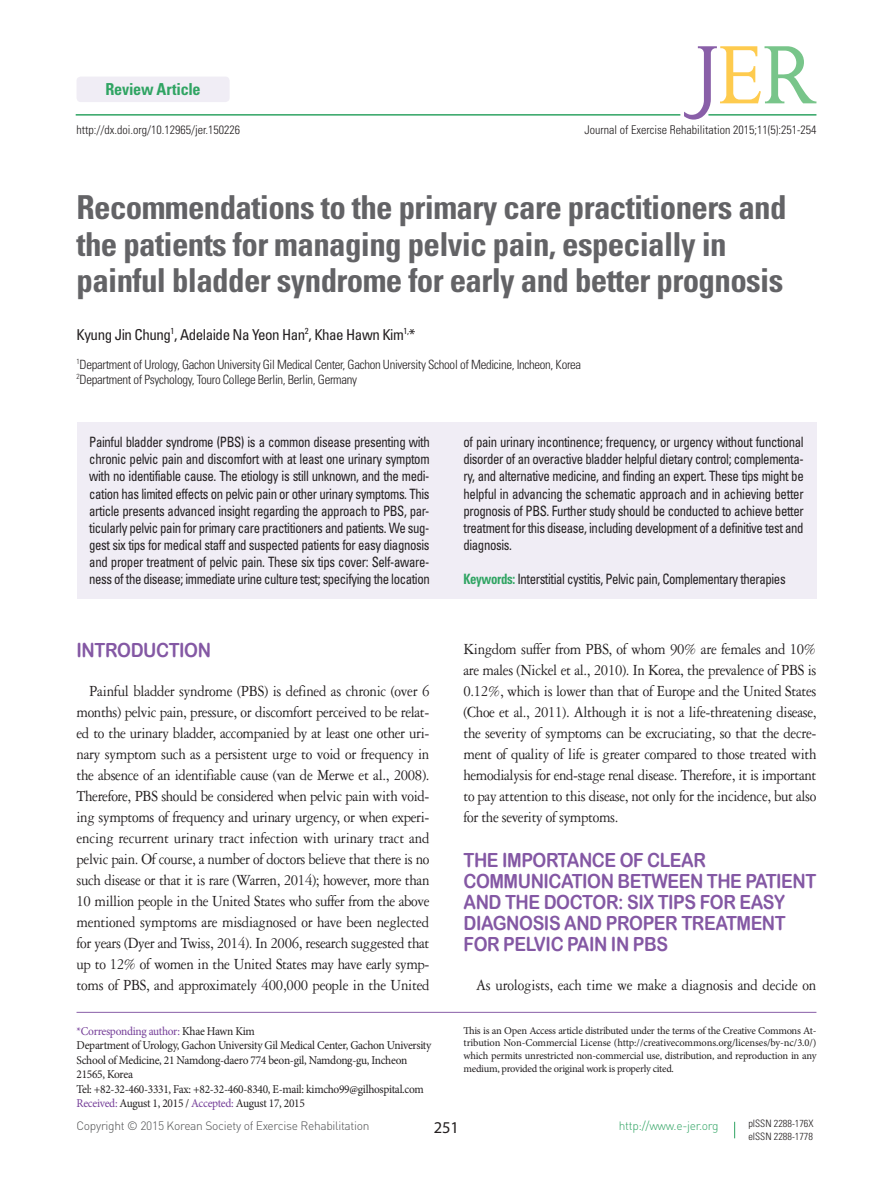
<style>
.page{position:relative;width:893px;height:1191px;background:#fff}
.page>*{position:absolute;margin:0;border:0;box-sizing:border-box;transform-origin:0 0}
.제목{font:700 condensed 33px/36.8px "Univers LT Std";letter-spacing:-.02em;color:#636366}
.본문_대제목{font:19.5px/21px "Arial Rounded MT Bold";letter-spacing:-.025em;color:#8458a4;scale:.9 1}
.본문_영문{font:16.5px/21px "Garamond 3 LT Std";letter-spacing:-.02em;color:#231f20;text-align:justify;scale:.9 1}
.t1{font:700 condensed 16.5px "Univers LT Std";letter-spacing:-.015em;color:#30a463}
.t2{font:16.5px "Myriad Pro";color:#231f20}
.저자{font:condensed 15px "Univers LT Std";letter-spacing:-.03em;color:#231f20}
.t3{font:condensed 14.25px/17.1px "Univers LT Std";letter-spacing:-.03em;color:#231f20;text-align:justify;scale:.9 1}
.저자소속{font:300 condensed 12.75px "Univers LT Std";letter-spacing:-.025em;color:#231f20}
.교신저자{font:12px/14.4px "Minion Pro";letter-spacing:-.025em;color:#231f20;scale:.95 1}
.doi_단락{font:300 condensed 12px "Univers LT Std";color:#231f20}
.t4{font:300 12px "DIN Pro";letter-spacing:-.025em;color:#4b4c4d}
.교신저자-2{font:12px "Minion Pro";letter-spacing:-.03em;color:#753e98;scale:.95 1}
.t5{font:300 12px "DIN Pro";letter-spacing:-.025em;color:#30a463}
.t6{font:10.5px/12.6px "Minion Pro";letter-spacing:-.03em;color:#231f20;text-align:justify}
.t7{font:300 condensed 10.2px "Univers LT Std";color:#231f20}
.s1{font-weight:700;color:#30a463}
.s2{color:#231f20}
.s3{color:#753e98}
</style>
<div class="page">
<hr style="left:77px;top:1012px;width:739px;height:1px;background:#895fa8">
<svg style="left:734px;top:1121px;width:1px;height:17px"></svg>
<div style="left:77px;top:422px;width:739px;height:177px;background:#f0edf5"></div>
<div style="left:77px;top:77px;width:153px;height:25px;background:#f0edf5;border-radius:4px"></div>
<hr style="left:76px;top:114px;width:604px;height:2px;background:#30a463">
<svg style="left:684px;top:46px;width:132px;height:74px"></svg>
<p class="t1" style="left:105px;top:79px;width:97px">Review Article</p>
<p class="doi_단락" style="left:77px;top:123px;width:165px">http://dx.doi.org/10.12965/jer.150226</p>
<p class="doi_단락" style="left:585px;top:123px;width:233px">Journal of Exercise Rehabilitation 2015;11(5):251-254</p>
<p class="제목" style="left:77px;top:188px;width:711px">Recommendations to the primary care practitioners and the patients for managing pelvic pain, especially in painful bladder syndrome for early and better prognosis</p>
<p class="저자" style="left:77px;top:325px;width:340px">Kyung Jin Chung<sup>1</sup>, Adelaide Na Yeon Han<sup>2</sup>, Khae Hawn Kim<sup>1,</sup>*</p>
<p class="저자소속" style="left:77px;top:356px;width:506px"><sup>1</sup>Department of Urology, Gachon University Gil Medical Center, Gachon University School of Medicine, Incheon, Korea</p>
<p class="저자소속" style="left:77px;top:372px;width:282px"><sup>2</sup>Department of Psychology, Touro College Berlin, Berlin, Germany</p>
<p class="t3" style="left:89px;top:433px;width:380px">Painful bladder syndrome (PBS) is a common disease presenting with chronic pelvic pain and discomfort with at least one urinary symptom with no identifiable cause. The etiology is still unknown, and the medi&shy;cation has limited effects on pelvic pain or other urinary symptoms. This article presents advanced insight regarding the approach to PBS, par&shy;ticularly pelvic pain for primary care practitioners and patients. We sug&shy;gest six tips for medical staff and suspected patients for easy diagnosis and proper treatment of pelvic pain. These six tips cover: Self-aware&shy;ness of the disease; immediate urine culture test; specifying the location</p>
<p class="t3" style="left:463px;top:433px;width:380px">of pain urinary incontinence; frequency, or urgency without functional disorder of an overactive bladder helpful dietary control; complementa&shy;ry, and alternative medicine, and finding an expert. These tips might be helpful in advancing the schematic approach and in achieving better prognosis of PBS. Further study should be conducted to achieve better treatment for this disease, including development of a definitive test and diagnosis.</p>
<p class="t3" style="left:463px;top:570px;width:359px"><span class="s1">Keywords:</span> Interstitial cystitis, Pelvic pain, Complementary therapies</p>
<p class="본문_대제목" style="left:77px;top:639px;width:151px">INTRODUCTION</p>
<p class="본문_영문" style="left:77px;top:680px;width:394px;text-indent:13px">Painful bladder syndrome (PBS) is defined as chronic (over 6 months) pelvic pain, pressure, or discomfort perceived to be relat&shy;ed to the urinary bladder, accompanied by at least one other uri&shy;nary symptom such as a persistent urge to void or frequency in the absence of an identifiable cause (van de Merwe et al., 2008).<br>Therefore, PBS should be considered when pelvic pain with void&shy;ing symptoms of frequency and urinary urgency, or when experi&shy;encing recurrent urinary tract infection with urinary tract and pelvic pain. Of course, a number of doctors believe that there is no such disease or that it is rare (Warren, 2014); however, more than 10 million people in the United States who suffer from the above mentioned symptoms are misdiagnosed or have been neglected for years (Dyer and Twiss, 2014). In 2006, research suggested that up to 12% of women in the United States may have early symp&shy;toms of PBS, and approximately 400,000 people in the United</p>
<p class="교신저자-2" style="left:77px;top:1023px;width:189px">*Corresponding author: <span class="s2">Khae Hawn Kim</span></p>
<p class="교신저자" style="left:77px;top:1038px;width:375px">Department of Urology, Gachon University Gil Medical Center, Gachon University<br>School of Medicine, 21 Namdong-daero 774 beon-gil, Namdong-gu, Incheon<br>21565, Korea</p>
<p class="교신저자" style="left:77px;top:1081px;width:367px">Tel: +82-32-460-3331, Fax: +82-32-460-8340, E-mail: kimcho99@gilhospital.com</p>
<p class="교신저자" style="left:77px;top:1096px;width:242px"><span class="s3">Received:</span> August 1, 2015 / <span class="s3">Accepted:</span> August 17, 2015</p>
<p class="본문_영문" style="left:463px;top:638px;width:394px">Kingdom suffer from PBS, of whom 90% are females and 10% are males (Nickel et al., 2010). In Korea, the prevalence of PBS is 0.12%, which is lower than that of Europe and the United States (Choe et al., 2011). Although it is not a life-threatening disease, the severity of symptoms can be excruciating, so that the decre&shy;ment of quality of life is greater compared to those treated with hemodialysis for end-stage renal disease. Therefore, it is important to pay attention to this disease, not only for the incidence, but also for the severity of symptoms.</p>
<p class="본문_대제목" style="left:463px;top:849px;width:394px">THE IMPORTANCE OF CLEAR<br>COMMUNICATION BETWEEN THE PATIENT<br>AND THE DOCTOR: SIX TIPS FOR EASY<br>DIAGNOSIS AND PROPER TREATMENT<br>FOR PELVIC PAIN IN PBS</p>
<p class="본문_영문" style="left:476px;top:974px;width:379px">As urologists, each time we make a diagnosis and decide on</p>
<p class="t6" style="left:463px;top:1024px;width:355px">This is an Open Access article distributed under the terms of the Creative Commons At&shy;tribution Non-Commercial License (http://creativecommons.org/licenses/by-nc/3.0/) which permits unrestricted non-commercial use, distribution, and reproduction in any medium, provided the original work is properly cited.</p>
<p class="t4" style="left:77px;top:1118px;width:295px">Copyright © 2015 Korean Society of Exercise Rehabilitation</p>
<p class="t5" style="left:619px;top:1118px;width:101px">http://www.e-jer.org</p>
<p class="t7" style="left:748px;top:1117px;width:67px">pISSN 2288-176X</p>
<p class="t7" style="left:748px;top:1129px;width:66px">eISSN 2288-1778</p>
<p class="t2" style="left:434px;top:1116px;width:27px">251</p>
</div>
